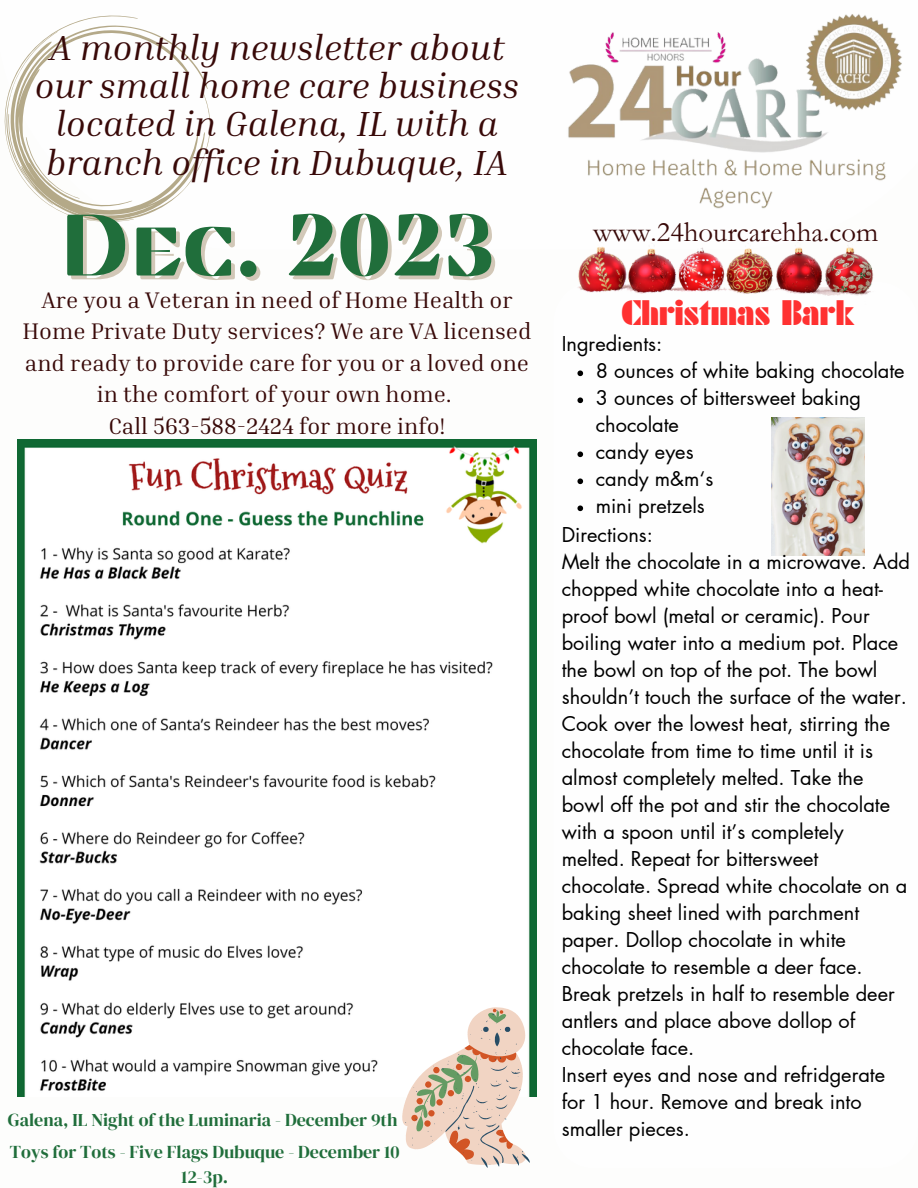
<style>
.page{position:relative;width:918px;height:1188px;background:#fff}
.page>*{position:absolute;margin:0;border:0;box-sizing:border-box;transform-origin:0 0}
.t1{font:86.85px "Findel Display";color:#206e3b}
.t2{font:italic 35.7px/38.1px "Inria Serif";color:#380908;text-align:center}
.t3{font:34.5px "Futura Black BT";color:#ff3131}
.t4{font:28.8px "Garamond";color:#380908}
.t5{font:23.1px/31.5px "Inria Serif";color:#380908;text-align:center}
.t6{font:19.95px/27px "Futura LT Pro";color:#000}
.t7{font:18px/24.8px "DM Serif Display";color:#206e3b;text-align:center}
</style>
<div class="page">
<svg style="left:56px;top:15px;width:130px;height:39px"></svg>
<svg style="left:29px;top:31px;width:105px;height:23px"></svg>
<svg style="left:4px;top:54px;width:207px;height:168px"></svg>
<img style="left:568px;top:14px;width:334px;height:195px">
<img style="left:772px;top:417px;width:93px;height:139px">
<img style="left:18px;top:439px;width:518px;height:657px">
<svg style="left:402px;top:1007px;width:128px;height:161px"></svg>
<img style="left:577px;top:245px;width:297px;height:51px">
<svg style="left:577px;top:370px;width:6px;height:6px"></svg>
<svg style="left:577px;top:397px;width:6px;height:6px"></svg>
<svg style="left:577px;top:451px;width:6px;height:6px"></svg>
<svg style="left:577px;top:478px;width:6px;height:6px"></svg>
<svg style="left:577px;top:505px;width:6px;height:6px"></svg>
<p class="t2" style="left:35px;top:28px;width:486px">A monthly newsletter about our small home care business located in Galena, IL with a branch office in Dubuque, IA</p>
<p class="t1" style="left:59px;top:195px;width:437px">Dec. 2023</p>
<p class="t5" style="left:22px;top:283px;width:511px">Are you a Veteran in need of Home Health or Home Private Duty services? We are VA licensed and ready to provide care for you or a loved one in the comfort of your own home.</p>
<p class="t5" style="left:108px;top:409px;width:339px">Call 563-588-2424 for more info!</p>
<p class="t7" style="left:8px;top:1107px;width:391px">Galena, IL Night of the Luminaria - December 9th</p>
<p class="t7" style="left:10px;top:1140px;width:391px">Toys for Tots - Five Flags Dubuque - December 10<br>12-3p.</p>
<p class="t4" style="left:593px;top:217px;width:287px">www.24hourcarehha.com</p>
<p class="t3" style="left:621px;top:292px;width:233px">Christmas Bark</p>
<p class="t6" style="left:562px;top:331px;width:102px">Ingredients:</p>
<p class="t6" style="left:596px;top:358px;width:310px">8 ounces of white baking chocolate</p>
<p class="t6" style="left:596px;top:385px;width:267px">3 ounces of bittersweet baking chocolate</p>
<p class="t6" style="left:596px;top:439px;width:99px">candy eyes</p>
<p class="t6" style="left:596px;top:466px;width:119px">candy m&amp;m‘s</p>
<p class="t6" style="left:596px;top:493px;width:111px">mini pretzels</p>
<p class="t6" style="left:562px;top:522px;width:93px">Directions:</p>
<p class="t6" style="left:562px;top:549px;width:350px">Melt the chocolate in a microwave. Add chopped white chocolate into a heat&shy;proof bowl (metal or ceramic). Pour boiling water into a medium pot. Place the bowl on top of the pot. The bowl shouldn’t touch the surface of the water.<br>Cook over the lowest heat, stirring the chocolate from time to time until it is almost completely melted. Take the bowl off the pot and stir the chocolate with a spoon until it’s completely melted. Repeat for bittersweet chocolate. Spread white chocolate on a baking sheet lined with parchment paper. Dollop chocolate in white chocolate to resemble a deer face.<br>Break pretzels in half to resemble deer antlers and place above dollop of chocolate face.</p>
<p class="t6" style="left:562px;top:1062px;width:325px">Insert eyes and nose and refridgerate for 1 hour. Remove and break into smaller pieces.</p>
</div>
